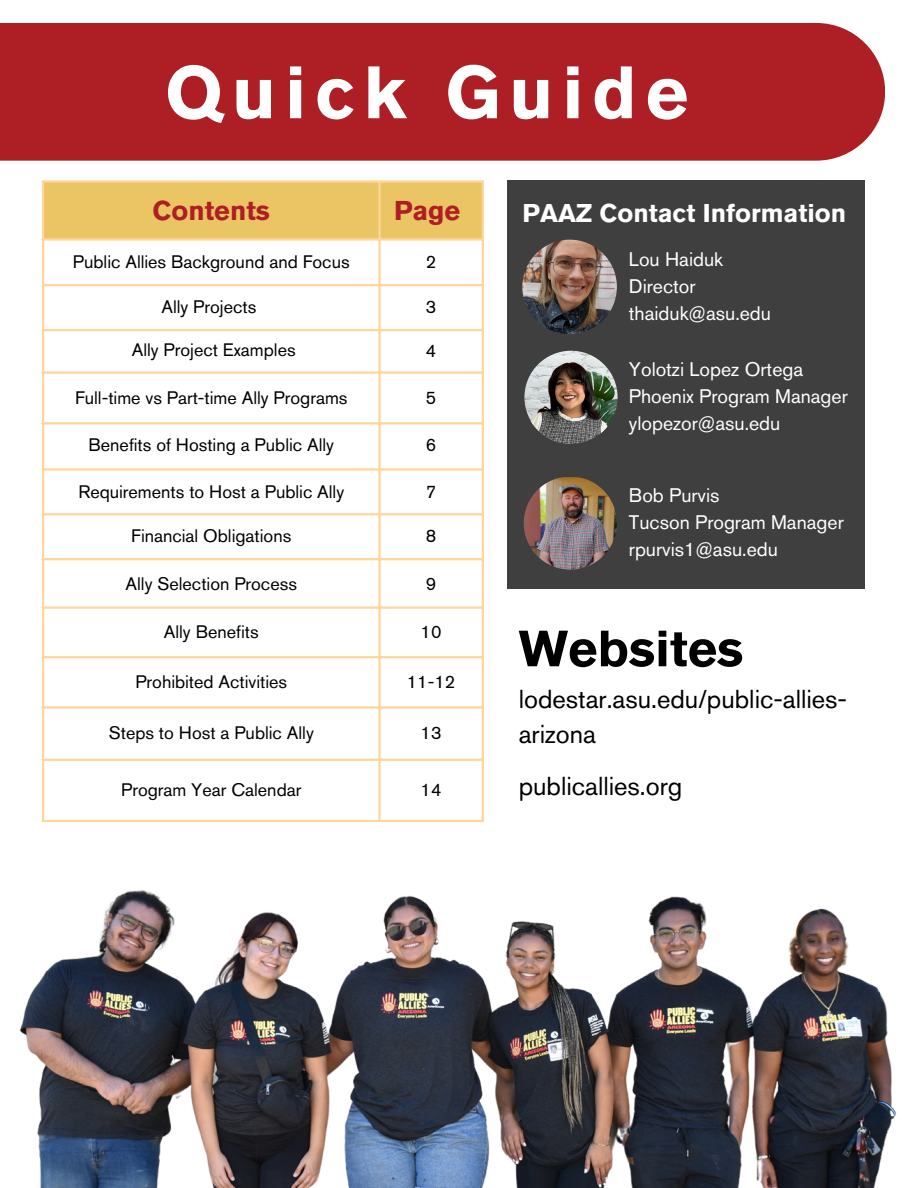
<style>
.page{position:relative;width:918px;height:1188px;background:#fff}
.page>*{position:absolute;margin:0;border:0;box-sizing:border-box;transform-origin:0 0}
.t1{font:700 73.35px "Akzidenz Grotesk Pro";letter-spacing:.12em;color:#fff}
.t2{font:700 50.4px "Akzidenz Grotesk Pro";color:#000}
.t3{font:700 27px "Akzidenz Grotesk Pro";color:#ad1f25}
.t4{font:25.8px/35.7px "Akzidenz Grotesk Pro";color:#000}
.t5{font:700 25.5px "Akzidenz Grotesk Pro";color:#fff}
.t6{font:19.5px "Akzidenz Grotesk Pro";color:#fff}
.t7{font:18px "Akzidenz Grotesk Pro";color:#000}
</style>
<div class="page">
<div style="left:44px;top:183px;width:438px;height:55px;background:#ebc463"></div>
<hr style="left:42px;top:183px;width:2px;height:637px;background:#ffd699">
<hr style="left:378px;top:183px;width:3px;height:637px;background:#ffd699">
<hr style="left:482px;top:183px;width:2px;height:637px;background:#ffd699">
<hr style="left:42px;top:180px;width:442px;height:3px;background:#ffd699">
<hr style="left:42px;top:238px;width:442px;height:3px;background:#ffd699">
<hr style="left:42px;top:284px;width:442px;height:2px;background:#ffd699">
<hr style="left:42px;top:329px;width:442px;height:2px;background:#ffd699">
<hr style="left:42px;top:371px;width:442px;height:3px;background:#ffd699">
<hr style="left:42px;top:422px;width:442px;height:2px;background:#ffd699">
<hr style="left:42px;top:468px;width:442px;height:3px;background:#ffd699">
<hr style="left:42px;top:513px;width:442px;height:2px;background:#ffd699">
<hr style="left:42px;top:558px;width:442px;height:2px;background:#ffd699">
<hr style="left:42px;top:606px;width:442px;height:3px;background:#ffd699">
<hr style="left:42px;top:656px;width:442px;height:2px;background:#ffd699">
<hr style="left:42px;top:706px;width:442px;height:3px;background:#ffd699">
<hr style="left:42px;top:759px;width:442px;height:2px;background:#ffd699">
<hr style="left:42px;top:820px;width:442px;height:2px;background:#ffd699">
<div style="left:507px;top:180px;width:358px;height:409px;background:#3f3f3f"></div>
<img style="left:522px;top:240px;width:95px;height:94px;border-radius:50%">
<img style="left:524px;top:476px;width:93px;height:94px;border-radius:50%">
<img style="left:524px;top:349px;width:94px;height:95px;border-radius:50%">
<img style="left:19px;top:889px;width:877px;height:299px">
<div style="left:0;top:23px;width:885px;height:138px;background:#ad1f25"></div>
<h2 class="t1" style="left:165px;top:45px;width:525px">Quick Guide</h2>
<h1 class="t3" style="left:153px;top:193px;width:119px">Contents</h1>
<p class="t3" style="left:394px;top:193px;width:68px">Page</p>
<p class="t7" style="left:73px;top:250px;width:278px">Public Allies Background and Focus</p>
<p class="t7" style="left:426px;top:250px;width:12px">2</p>
<p class="t7" style="left:161px;top:295px;width:96px">Ally Projects</p>
<p class="t7" style="left:426px;top:295px;width:12px">3</p>
<p class="t7" style="left:132px;top:342px;width:165px">Ally Project Examples</p>
<p class="t7" style="left:426px;top:339px;width:12px">4</p>
<p class="t7" style="left:75px;top:386px;width:274px">Full-time vs Part-time Ally Programs</p>
<p class="t7" style="left:426px;top:386px;width:12px">5</p>
<p class="t7" style="left:88px;top:434px;width:247px">Benefits of Hosting a Public Ally</p>
<p class="t7" style="left:426px;top:434px;width:12px">6</p>
<p class="t7" style="left:78px;top:480px;width:267px">Requirements to Host a Public Ally</p>
<p class="t7" style="left:426px;top:480px;width:12px">7</p>
<p class="t7" style="left:131px;top:524px;width:162px">Financial Obligations</p>
<p class="t7" style="left:426px;top:524px;width:12px">8</p>
<p class="t7" style="left:126px;top:572px;width:173px">Ally Selection Process</p>
<p class="t7" style="left:426px;top:572px;width:12px">9</p>
<p class="t7" style="left:164px;top:620px;width:96px">Ally Benefits</p>
<p class="t7" style="left:421px;top:620px;width:22px">10</p>
<p class="t7" style="left:135px;top:670px;width:153px">Prohibited Activities</p>
<p class="t7" style="left:407px;top:670px;width:50px">11-12</p>
<p class="t7" style="left:109px;top:721px;width:207px">Steps to Host a Public Ally</p>
<p class="t7" style="left:421px;top:721px;width:22px">13</p>
<p class="t7" style="left:121px;top:778px;width:182px">Program Year Calendar</p>
<p class="t7" style="left:421px;top:778px;width:22px">14</p>
<p class="t5" style="left:523px;top:197px;width:325px">PAAZ Contact Information</p>
<p class="t6" style="left:629px;top:246px;width:96px">Lou Haiduk</p>
<p class="t6" style="left:629px;top:273px;width:68px">Director</p>
<p class="t6" style="left:629px;top:300px;width:144px">thaiduk@asu.edu</p>
<p class="t6" style="left:629px;top:356px;width:176px">Yolotzi Lopez Ortega</p>
<p class="t6" style="left:629px;top:383px;width:220px">Phoenix Program Manager</p>
<p class="t6" style="left:629px;top:410px;width:153px">ylopezor@asu.edu</p>
<p class="t6" style="left:629px;top:482px;width:92px">Bob Purvis</p>
<p class="t6" style="left:629px;top:509px;width:216px">Tucson Program Manager</p>
<p class="t6" style="left:629px;top:536px;width:151px">rpurvis1@asu.edu</p>
<h5 class="t2" style="left:519px;top:616px;width:226px">Websites</h5>
<h5 class="t4" style="left:519px;top:681px;width:330px">lodestar.asu.edu/public-allies&shy;arizona</h5>
<p class="t4" style="left:519px;top:768px;width:165px">publicallies.org</p>
</div>
